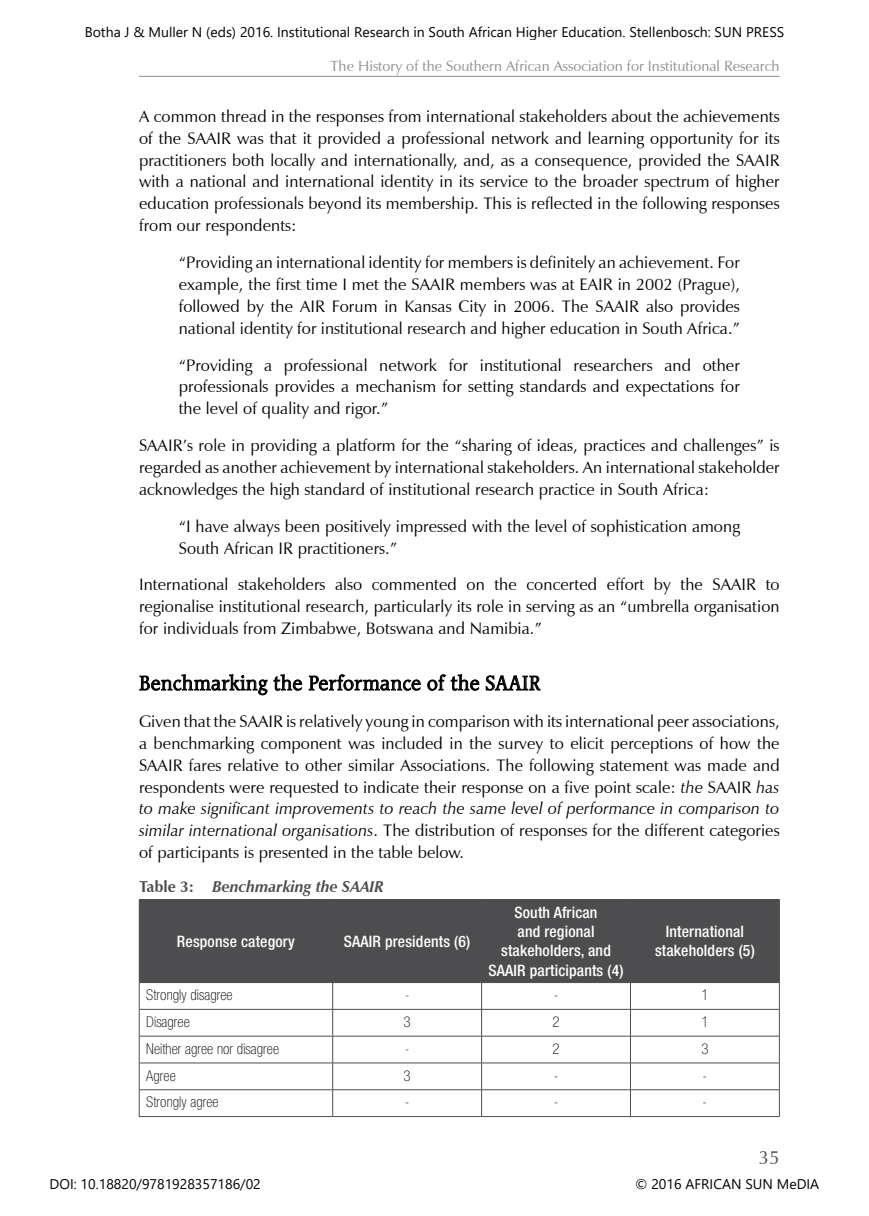
<style>
.page{position:relative;width:869px;height:1216px;background:#fff}
.page>*{position:absolute;margin:0;border:0;box-sizing:border-box;transform-origin:0 0}
.t1{font:21px "Jante Antiqua Std";letter-spacing:.02em;color:#000}
.t2{font:19.25px "Zapf Humanist 601 BT";color:#4d4d4f}
.t3{font:16.62px/21.9px "Zapf Humanist 601 BT";letter-spacing:.005em;color:#000;text-align:justify}
.t4{font:500 condensed 15.75px/19.2px "Helvetica Neue LT Std";letter-spacing:.01em;color:#fff;text-align:center}
.t5{font:italic 700 15.75px "Zapf Humanist 601 BT";color:#4d4d4f}
.t6{font:100 condensed 14.88px "Helvetica Neue LT Std";letter-spacing:.005em;color:#000}
.t7{font:14.7px "Zapf Humanist 601 BT";color:#8a8c8e}
.t8{font:14px "Segoe UI";color:#000}
.s1{font-style:italic}
.s2{font-style:normal}
</style>
<div class="page">
<hr style="left:139px;top:76px;width:640px;height:1px;background:#8a8c8e">
<svg style="left:139px;top:674px;width:128px;height:21px"></svg>
<svg style="left:273px;top:674px;width:29px;height:17px"></svg>
<svg style="left:308px;top:674px;width:112px;height:16px"></svg>
<svg style="left:427px;top:674px;width:52px;height:17px"></svg>
<svg style="left:485px;top:675px;width:55px;height:16px"></svg>
<div style="left:140px;top:900px;width:638px;height:82px;background:#4d4d4f"></div>
<hr style="left:139px;top:899px;width:193px;height:1px;background:#4d4d4f">
<hr style="left:139px;top:899px;width:1px;height:83px;background:#4d4d4f">
<hr style="left:332px;top:899px;width:149px;height:1px;background:#4d4d4f">
<hr style="left:332px;top:899px;width:1px;height:83px;background:#4d4d4f">
<hr style="left:481px;top:899px;width:149px;height:1px;background:#4d4d4f">
<hr style="left:481px;top:899px;width:1px;height:83px;background:#4d4d4f">
<hr style="left:630px;top:899px;width:149px;height:1px;background:#4d4d4f">
<hr style="left:630px;top:899px;width:1px;height:83px;background:#4d4d4f">
<hr style="left:778px;top:899px;width:1px;height:83px;background:#4d4d4f">
<hr style="left:139px;top:982px;width:193px;height:1px;background:#4d4d4f">
<hr style="left:332px;top:982px;width:149px;height:1px;background:#4d4d4f">
<hr style="left:481px;top:982px;width:149px;height:1px;background:#4d4d4f">
<hr style="left:630px;top:982px;width:149px;height:1px;background:#4d4d4f">
<hr style="left:139px;top:1009px;width:193px;height:1px;background:#4d4d4f">
<hr style="left:332px;top:1009px;width:149px;height:1px;background:#4d4d4f">
<hr style="left:481px;top:1009px;width:149px;height:1px;background:#4d4d4f">
<hr style="left:630px;top:1009px;width:149px;height:1px;background:#4d4d4f">
<hr style="left:139px;top:1035px;width:193px;height:1px;background:#4d4d4f">
<hr style="left:332px;top:1035px;width:149px;height:1px;background:#4d4d4f">
<hr style="left:481px;top:1035px;width:149px;height:1px;background:#4d4d4f">
<hr style="left:630px;top:1035px;width:149px;height:1px;background:#4d4d4f">
<hr style="left:139px;top:1062px;width:193px;height:1px;background:#4d4d4f">
<hr style="left:332px;top:1062px;width:149px;height:1px;background:#4d4d4f">
<hr style="left:481px;top:1062px;width:149px;height:1px;background:#4d4d4f">
<hr style="left:630px;top:1062px;width:149px;height:1px;background:#4d4d4f">
<hr style="left:139px;top:1089px;width:193px;height:1px;background:#4d4d4f">
<svg style="left:139px;top:983px;width:1px;height:133px"></svg>
<hr style="left:332px;top:1089px;width:149px;height:1px;background:#4d4d4f">
<svg style="left:332px;top:983px;width:1px;height:133px"></svg>
<hr style="left:481px;top:1089px;width:149px;height:1px;background:#4d4d4f">
<svg style="left:481px;top:982px;width:1px;height:134px"></svg>
<hr style="left:630px;top:1089px;width:149px;height:1px;background:#4d4d4f">
<svg style="left:630px;top:983px;width:1px;height:133px"></svg>
<svg style="left:778px;top:983px;width:1px;height:133px"></svg>
<hr style="left:139px;top:1116px;width:193px;height:1px;background:#4d4d4f">
<hr style="left:332px;top:1116px;width:149px;height:1px;background:#4d4d4f">
<hr style="left:481px;top:1116px;width:149px;height:1px;background:#4d4d4f">
<hr style="left:630px;top:1116px;width:149px;height:1px;background:#4d4d4f">
<p class="t8" style="left:85px;top:21px;width:700px">Botha J &amp; Muller N (eds) 2016. Institutional Research in South African Higher Education. Stellenbosch: SUN PRESS</p>
<p class="t7" style="left:330px;top:57px;width:450px">The History of the Southern African Association for Institutional Research</p>
<p class="t3" style="left:139px;top:105px;width:641px">A common thread in the responses from international stakeholders about the achievements of the SAAIR was that it provided a professional network and learning opportunity for its practitioners both locally and internationally, and, as a consequence, provided the SAAIR with a national and international identity in its service to the broader spectrum of higher education professionals beyond its membership. This is reflected in the following responses from our respondents:</p>
<p class="t3" style="left:179px;top:251px;width:562px">“Providing an international identity for members is definitely an achievement. For example, the first time I met the SAAIR members was at EAIR in 2002 (Prague), followed by the AIR Forum in Kansas City in 2006. The SAAIR also provides national identity for institutional research and higher education in South Africa.”</p>
<p class="t3" style="left:179px;top:354px;width:562px">“Providing a professional network for institutional researchers and other professionals provides a mechanism for setting standards and expectations for the level of quality and rigor.”</p>
<p class="t3" style="left:139px;top:434px;width:642px">SAAIR’s role in providing a platform for the “sharing of ideas, practices and challenges” is regarded as another achievement by international stakeholders. An international stakeholder acknowledges the high standard of institutional research practice in South Africa:</p>
<p class="t3" style="left:179px;top:515px;width:562px">“I have always been positively impressed with the level of sophistication among<br>South African IR practitioners.”</p>
<p class="t3" style="left:139px;top:573px;width:642px">International stakeholders also commented on the concerted effort by the SAAIR to regionalise institutional research, particularly its role in serving as an “umbrella organisation for individuals from Zimbabwe, Botswana and Namibia.”</p>
<p class="t1" style="left:139px;top:671px;width:403px">Benchmarking the Performance of the SAAIR</p>
<p class="t3" style="left:139px;top:710px;width:642px">Given that the SAAIR is relatively young in comparison with its international peer associations, a benchmarking component was included in the survey to elicit perceptions of how the SAAIR fares relative to other similar Associations. The following statement was made and respondents were requested to indicate their response on a five point scale: <span class="s1">the</span> SAAIR <span class="s1">has to make significant improvements to reach the same level of performance in comparison to similar international organisations</span>. The distribution of responses for the different categories of participants is presented in the table below.</p>
<p class="t5" style="left:139px;top:877px;width:246px"><span class="s2">Table 3:</span> Benchmarking the SAAIR</p>
<p class="t4" style="left:177px;top:931px;width:119px">Response category</p>
<p class="t4" style="left:344px;top:931px;width:128px">SAAIR presidents (6)</p>
<p class="t4" style="left:488px;top:902px;width:136px">South African<br>and regional stakeholders, and<br>SAAIR participants (4)</p>
<p class="t4" style="left:654px;top:921px;width:101px">International stakeholders (5)</p>
<p class="t6" style="left:146px;top:986px;width:88px">Strongly disagree</p>
<p class="t6" style="left:404px;top:986px;width:6px">-</p>
<p class="t6" style="left:553px;top:986px;width:6px">-</p>
<p class="t6" style="left:701px;top:986px;width:9px">1</p>
<p class="t6" style="left:146px;top:1013px;width:45px">Disagree</p>
<p class="t6" style="left:403px;top:1013px;width:9px">3</p>
<p class="t6" style="left:552px;top:1013px;width:9px">2</p>
<p class="t6" style="left:701px;top:1013px;width:9px">1</p>
<p class="t6" style="left:146px;top:1040px;width:134px">Neither agree nor disagree</p>
<p class="t6" style="left:404px;top:1040px;width:6px">-</p>
<p class="t6" style="left:552px;top:1040px;width:9px">2</p>
<p class="t6" style="left:701px;top:1040px;width:9px">3</p>
<p class="t6" style="left:146px;top:1066px;width:31px">Agree</p>
<p class="t6" style="left:403px;top:1066px;width:9px">3</p>
<p class="t6" style="left:553px;top:1066px;width:6px">-</p>
<p class="t6" style="left:702px;top:1066px;width:6px">-</p>
<p class="t6" style="left:146px;top:1093px;width:74px">Strongly agree</p>
<p class="t6" style="left:404px;top:1093px;width:6px">-</p>
<p class="t6" style="left:553px;top:1093px;width:6px">-</p>
<p class="t6" style="left:702px;top:1093px;width:6px">-</p>
<p class="t2" style="left:758px;top:1144px;width:23px">35</p>
<p class="t8" style="left:50px;top:1172px;width:212px">DOI: 10.18820/9781928357186/02</p>
<p class="t8" style="left:634px;top:1172px;width:186px">© 2016 AFRICAN SUN MeDIA</p>
</div>
